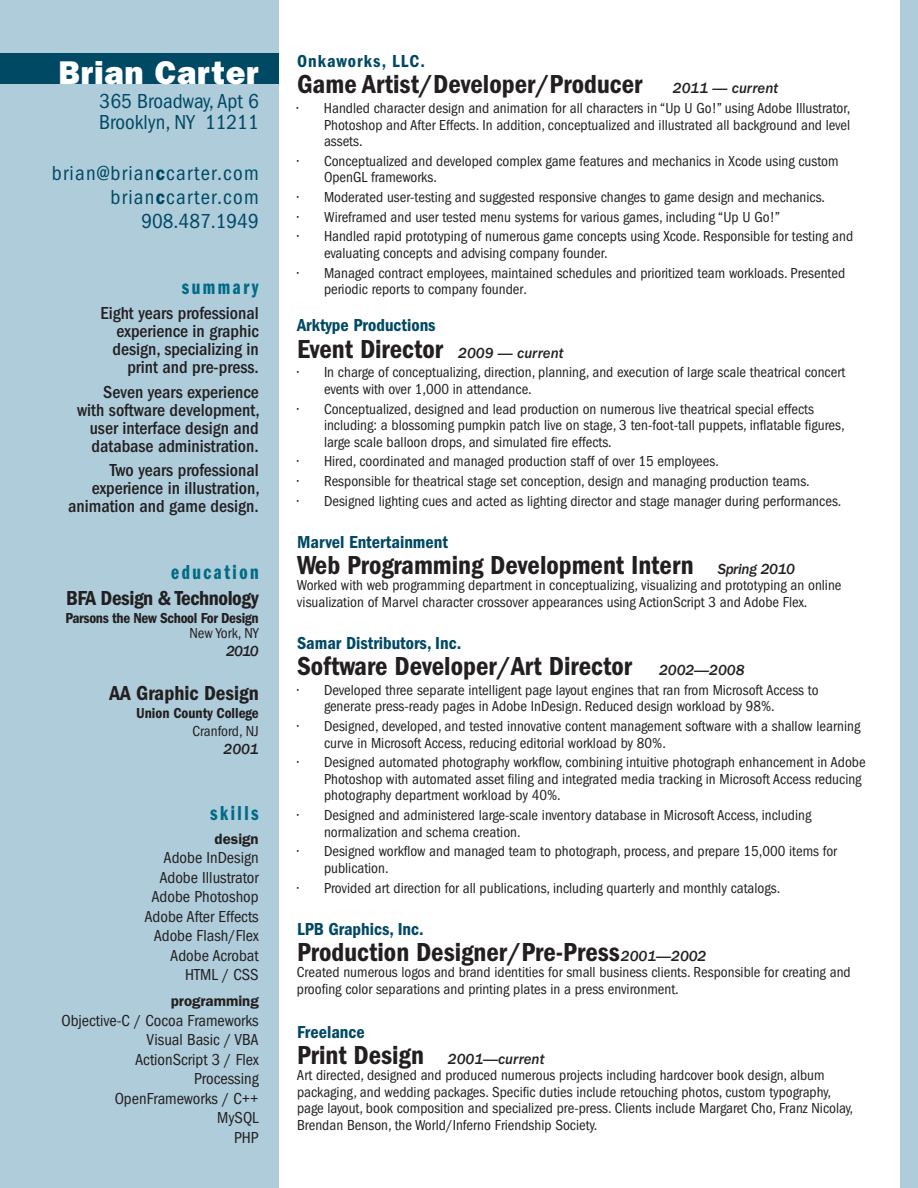
<style>
.page{position:relative;width:918px;height:1188px;background:#fff}
.page>*{position:absolute;margin:0;border:0;box-sizing:border-box;transform-origin:0 0}
.t1{font:33px "ITC Franklin Gothic Std Hvy";letter-spacing:.02em;color:#fff}
.t2{font:27px "ITC Franklin Gothic Std Dm Cd";color:#231f20}
.t3{font:condensed 21px/24px "ITC Franklin Gothic Std";letter-spacing:.06em;color:#004964;text-align:right}
.t4{font:condensed 21px/21px "ITC Franklin Gothic Std";color:#004964}
.t5{font:21px "ITC Franklin Gothic Std Dm Cp";letter-spacing:.12em;color:#006b86}
.t6{font:21px "ITC Franklin Gothic Std Dm Cd";letter-spacing:-.02em;color:#231f20}
.t7{font:21px "ITC Franklin Gothic Std Dm Cd";color:#231f20}
.t8{font:500 condensed 18px/18px "ITC Franklin Gothic Std";color:#231f20;text-align:right}
.t9{font:18px "ITC Franklin Gothic Std Dm Cd";color:#004964}
.t10{font:18px "ITC Franklin Gothic Std Dm Cd";letter-spacing:.06em;color:#004964}
.t11{font:condensed 16.5px/19.5px "ITC Franklin Gothic Std";color:#231f20;text-align:right}
.t12{font:condensed 15px/16.5px "ITC Franklin Gothic Std";color:#231f20}
.t13{font:15px "ITC Franklin Gothic Std Med It";color:#231f20}
.t14{font:15px "ITC Franklin Gothic Std Dm Cd";letter-spacing:-.02em;color:#231f20}
.t15{font:15px "ITC Franklin Gothic Std Dm Cd";color:#231f20}
.t16{font:600 15px "ITC Franklin Gothic Std";color:#231f20}
.s1{font-family:"ITC Franklin Gothic Std Dm Cd";font-stretch:normal}
.s2{font-family:"ITC Franklin Gothic Std Med It";font-size:15px}
.s3{font-family:"ITC Franklin Gothic Std Dm Cd";font-size:27px}
</style>
<div class="page">
<div style="left:0;top:0;width:279px;height:1188px;background:#aeccda"></div>
<div style="left:0;top:53px;width:279px;height:31px;background:#004964"></div>
<div style="left:901px;top:0;width:17px;height:1188px;background:#aeccda"></div>
<h1 class="t1" style="left:58px;top:53px;width:202px">Brian Carter</h1>
<h3 class="t4" style="left:99px;top:90px;width:161px">365 Broadway, Apt 6<br>Brooklyn, NY 11211</h3>
<h3 class="t3" style="left:52px;top:161px;width:208px">brian@brian<span class="s1">c</span>carter.com brian<span class="s1">c</span>carter.com<br>908.487.1949</h3>
<h3 class="t5" style="left:182px;top:276px;width:79px">summary</h3>
<p class="t8" style="left:100px;top:304px;width:160px">Eight years professional experience in graphic design, specializing in print and pre-press.</p>
<p class="t8" style="left:77px;top:383px;width:184px">Seven years experience with software development, user interface design and database administration.</p>
<p class="t8" style="left:68px;top:461px;width:193px">Two years professional experience in illustration, animation and game design.</p>
<h3 class="t5" style="left:171px;top:560px;width:89px">education</h3>
<h3 class="t6" style="left:66px;top:586px;width:194px">BFA Design &amp; Technology</h3>
<p class="t14" style="left:65px;top:610px;width:195px">Parsons the New School For Design</p>
<p class="t12" style="left:190px;top:625px;width:71px">New York, NY</p>
<p class="t13" style="left:226px;top:643px;width:34px">2010</p>
<h3 class="t7" style="left:109px;top:681px;width:151px">AA Graphic Design</h3>
<p class="t15" style="left:136px;top:704px;width:124px">Union County College</p>
<p class="t12" style="left:192px;top:723px;width:68px">Cranford, NJ</p>
<p class="t13" style="left:224px;top:740px;width:37px">2001</p>
<h3 class="t5" style="left:210px;top:802px;width:50px">skills</h3>
<p class="t16" style="left:215px;top:830px;width:46px">design</p>
<p class="t11" style="left:145px;top:848px;width:116px">Adobe InDesign<br>Adobe Illustrator<br>Adobe Photoshop<br>Adobe After Effects<br>Adobe Flash/Flex<br>Adobe Acrobat<br>HTML / CSS</p>
<p class="t16" style="left:171px;top:992px;width:89px">programming</p>
<p class="t11" style="left:61px;top:1011px;width:199px">Objective-C / Cocoa Frameworks<br>Visual Basic / VBA<br>ActionScript 3 / Flex<br>Processing<br>OpenFrameworks / C++<br>MySQL<br>PHP</p>
<p class="t10" style="left:297px;top:51px;width:130px">Onkaworks, LLC.</p>
<h2 class="t2" style="left:297px;top:69px;width:483px">Game Artist/Developer/Producer <span class="s2">2011 — current</span></h2>
<p class="t12" style="left:324px;top:100px;width:528px;text-align:justify;text-indent:-27px">• Handled character design and animation for all characters in “Up U Go!” using Adobe Illustrator, Photoshop and After Effects. In addition, conceptualized and illustrated all background and level assets.</p>
<p class="t12" style="left:324px;top:153px;width:516px;text-indent:-27px">• Conceptualized and developed complex game features and mechanics in Xcode using custom<br>OpenGL frameworks.</p>
<p class="t12" style="left:297px;top:189px;width:530px">• Moderated user-testing and suggested responsive changes to game design and mechanics.</p>
<p class="t12" style="left:297px;top:209px;width:484px">• Wireframed and user tested menu systems for various games, including “Up U Go!”</p>
<p class="t12" style="left:324px;top:228px;width:531px;text-indent:-27px">• Handled rapid prototyping of numerous game concepts using Xcode. Responsible for testing and evaluating concepts and advising company founder.</p>
<p class="t12" style="left:324px;top:265px;width:523px;text-indent:-27px">• Managed contract employees, maintained schedules and prioritized team workloads. Presented periodic reports to company founder.</p>
<p class="t9" style="left:297px;top:315px;width:140px">Arktype Productions</p>
<h2 class="t2" style="left:297px;top:333px;width:268px">Event Director <span class="s2">2009 — current</span></h2>
<p class="t12" style="left:324px;top:364px;width:523px;text-indent:-27px">• In charge of conceptualizing, direction, planning, and execution of large scale theatrical concert events with over 1,000 in attendance.</p>
<p class="t12" style="left:324px;top:400px;width:522px;text-indent:-27px">• Conceptualized, designed and lead production on numerous live theatrical special effects including: a blossoming pumpkin patch live on stage, 3 ten-foot-tall puppets, inflatable figures, large scale balloon drops, and simulated fire effects.</p>
<p class="t12" style="left:297px;top:453px;width:424px">• Hired, coordinated and managed production staff of over 15 employees.</p>
<p class="t12" style="left:297px;top:473px;width:514px">• Responsible for theatrical stage set conception, design and managing production teams.</p>
<p class="t12" style="left:297px;top:493px;width:546px">• Designed lighting cues and acted as lighting director and stage manager during performances.</p>
<p class="t9" style="left:297px;top:531px;width:152px">Marvel Entertainment</p>
<h2 class="t2" style="left:297px;top:550px;width:500px">Web Programming Development Intern <span class="s2">Spring 2010</span></h2>
<p class="t12" style="left:297px;top:577px;width:546px">Worked with web programming department in conceptualizing, visualizing and prototyping an online visualization of Marvel character crossover appearances using ActionScript 3 and Adobe Flex.</p>
<p class="t9" style="left:297px;top:633px;width:166px">Samar Distributors, Inc.</p>
<h2 class="t2" style="left:297px;top:651px;width:449px">Software Developer/Art Director <span class="s2">2002—2008</span></h2>
<p class="t12" style="left:324px;top:682px;width:496px;text-indent:-27px">• Developed three separate intelligent page layout engines that ran from Microsoft Access to generate press-ready pages in Adobe InDesign. Reduced design workload by 98%.</p>
<p class="t12" style="left:324px;top:718px;width:538px;text-indent:-27px">• Designed, developed, and tested innovative content management software with a shallow learning curve in Microsoft Access, reducing editorial workload by 80%.</p>
<p class="t12" style="left:324px;top:754px;width:543px;text-indent:-27px">• Designed automated photography workflow, combining intuitive photograph enhancement in Adobe<br>Photoshop with automated asset filing and integrated media tracking in Microsoft Access reducing photography department workload by 40%.</p>
<p class="t12" style="left:324px;top:807px;width:489px;text-indent:-27px">• Designed and administered large-scale inventory database in Microsoft Access, including normalization and schema creation.</p>
<p class="t12" style="left:324px;top:843px;width:515px;text-indent:-27px">• Designed workflow and managed team to photograph, process, and prepare 15,000 items for publication.</p>
<p class="t12" style="left:297px;top:880px;width:485px">• Provided art direction for all publications, including quarterly and monthly catalogs.</p>
<p class="t9" style="left:297px;top:918px;width:128px">LPB Graphics, Inc.</p>
<h2 class="t2" style="left:297px;top:937px;width:411px">Production Designer/Pre-Press<span class="s2">2001—2002</span></h2>
<p class="t12" style="left:297px;top:964px;width:555px">Created numerous logos and brand identities for small business clients. Responsible for creating and proofing color separations and printing plates in a press environment.</p>
<p class="t9" style="left:297px;top:1021px;width:69px">Freelance</p>
<p class="t13" style="left:297px;top:1051px;width:249px"><span class="s3">Print Design</span> 2001—current</p>
<p class="t12" style="left:297px;top:1067px;width:558px">Art directed, designed and produced numerous projects including hardcover book design, album packaging, and wedding packages. Specific duties include retouching photos, custom typography, page layout, book composition and specialized pre-press. Clients include Margaret Cho, Franz Nicolay, Brendan Benson, the World/Inferno Friendship Society.</p>
</div>
